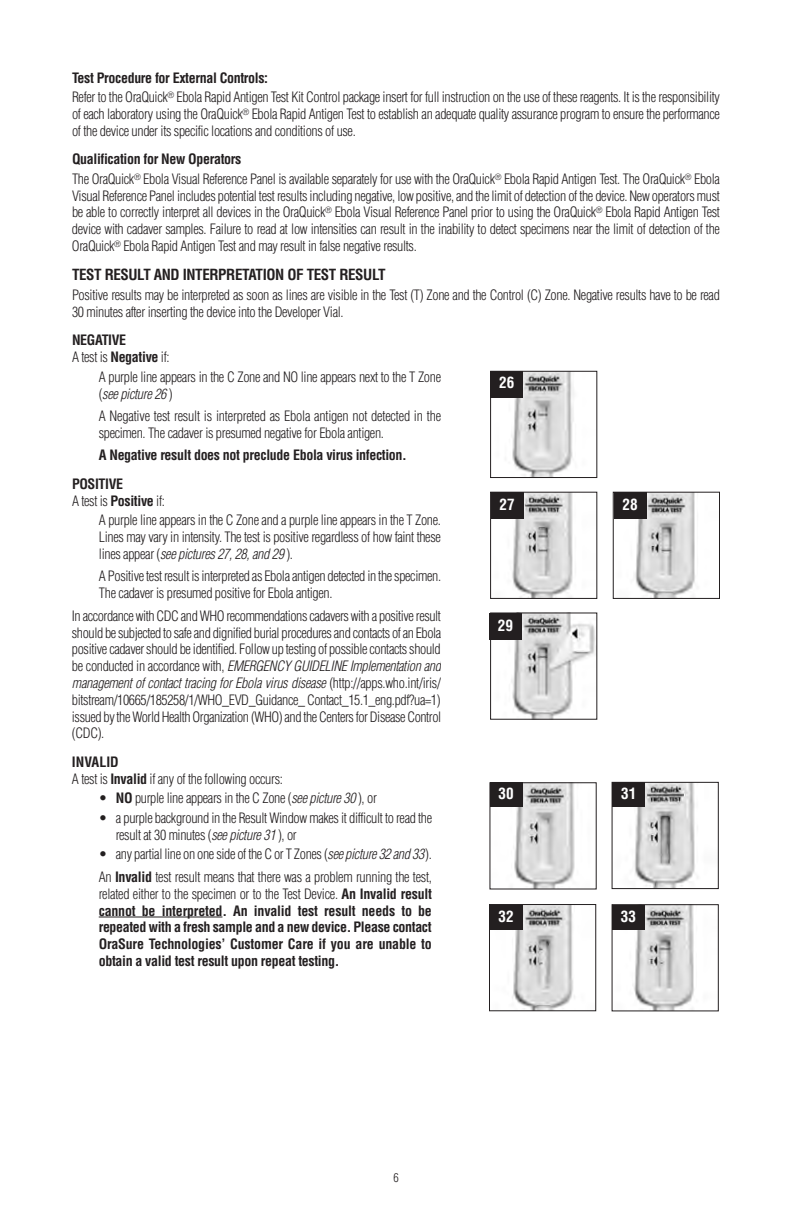
<style>
.page{position:relative;width:792px;height:1224px;background:#fff}
.page>*{position:absolute;margin:0;border:0;box-sizing:border-box;transform-origin:0 0}
.t1{font:700 condensed 15.2px "Helvetica";color:#fff}
.t2{font:700 condensed 15px "Helvetica";letter-spacing:-.025em;color:#231f20}
.t3{font:300 condensed 14px/16.8px "Helvetica";letter-spacing:-.025em;color:#231f20}
.t4{font:700 condensed 14px/16.8px "Helvetica";letter-spacing:-.025em;color:#231f20}
.t5{font:300 condensed 12px "Helvetica";color:#231f20}
.s1{font-weight:700}
.s2{font-weight:300}
.s3{font-style:italic}
</style>
<div class="page">
<hr style="left:99px;top:917px;width:123px;height:1px;background:#231f20">
<img style="left:512px;top:494px;width:61px;height:103px">
<div style="left:490px;top:492px;width:107px;height:107px;border:1px solid #231f20"></div>
<img style="left:511px;top:614px;width:84px;height:104px">
<div style="left:490px;top:612px;width:107px;height:108px;border:1px solid #231f20"></div>
<img style="left:634px;top:494px;width:61px;height:103px">
<div style="left:613px;top:492px;width:107px;height:107px;border:1px solid #231f20"></div>
<div style="left:491px;top:493px;width:33px;height:26px;background:#231f20"></div>
<div style="left:614px;top:493px;width:32px;height:26px;background:#231f20"></div>
<div style="left:489px;top:613px;width:33px;height:27px;background:#231f20"></div>
<img style="left:511px;top:373px;width:63px;height:103px">
<div style="left:490px;top:371px;width:107px;height:107px;border:1px solid #231f20"></div>
<div style="left:490px;top:371px;width:33px;height:27px;background:#231f20"></div>
<img style="left:514px;top:784px;width:61px;height:104px">
<img style="left:512px;top:906px;width:63px;height:103px">
<div style="left:489px;top:904px;width:107px;height:107px;border:1px solid #231f20"></div>
<img style="left:634px;top:784px;width:64px;height:103px">
<div style="left:612px;top:782px;width:107px;height:107px;border:1px solid #231f20"></div>
<div style="left:490px;top:782px;width:32px;height:25px;background:#231f20"></div>
<div style="left:612px;top:782px;width:33px;height:25px;background:#231f20"></div>
<div style="left:490px;top:905px;width:32px;height:25px;background:#231f20"></div>
<img style="left:634px;top:906px;width:60px;height:103px">
<div style="left:612px;top:904px;width:107px;height:107px;border:1px solid #231f20"></div>
<div style="left:612px;top:905px;width:33px;height:25px;background:#231f20"></div>
<p class="t3" style="left:72px;top:68px;width:650px;line-height:19.6px"><span class="s1">Test Procedure for External Controls:<br></span>Refer to the OraQuick<sup>®</sup> Ebola Rapid Antigen Test Kit Control package insert for full instruction on the use of these reagents. It is the responsibility</p>
<p class="t3" style="left:72px;top:106px;width:650px">of each laboratory using the OraQuick<sup>®</sup> Ebola Rapid Antigen Test to establish an adequate quality assurance program to ensure the performance of the device under its specific locations and conditions of use.</p>
<p class="t3" style="left:72px;top:149px;width:650px;line-height:19.6px"><span class="s1">Qualification for New Operators<br></span>The OraQuick<sup>®</sup> Ebola Visual Reference Panel is available separately for use with the OraQuick<sup>®</sup> Ebola Rapid Antigen Test. The OraQuick<sup>®</sup> Ebola</p>
<p class="t3" style="left:72px;top:187px;width:650px;text-align:justify">Visual Reference Panel includes potential test results including negative, low positive, and the limit of detection of the device. New operators must be able to correctly interpret all devices in the OraQuick<sup>®</sup> Ebola Visual Reference Panel prior to using the OraQuick<sup>®</sup> Ebola Rapid Antigen Test device with cadaver samples. Failure to read at low intensities can result in the inability to detect specimens near the limit of detection of the OraQuick<sup>®</sup> Ebola Rapid Antigen Test and may result in false negative results.</p>
<p class="t2" style="left:72px;top:266px;width:315px">TEST RESULT AND INTERPRETATION OF TEST RESULT</p>
<p class="t3" style="left:72px;top:287px;width:649px">Positive results may be interpreted as soon as lines are visible in the Test (T) Zone and the Control (C) Zone. Negative results have to be read<br>30 minutes after inserting the device into the Developer Vial.</p>
<p class="t4" style="left:72px;top:332px;width:99px">NEGATIVE<br><span class="s2">A test is</span> Negative <span class="s2">if:</span></p>
<p class="t3" style="left:99px;top:369px;width:344px">A purple line appears in the C Zone and NO line appears next to the T Zone (<span class="s3">see picture 26</span> )</p>
<p class="t3" style="left:99px;top:408px;width:344px">A Negative test result is interpreted as Ebola antigen not detected in the specimen. The cadaver is presumed negative for Ebola antigen.</p>
<p class="t4" style="left:72px;top:441px;width:336px;line-height:28.4px;text-indent:27px">A Negative result does not preclude Ebola virus infection.<br>POSITIVE</p>
<p class="t3" style="left:99px;top:491px;width:344px;line-height:19.6px;text-indent:-27px">A test is <span class="s1">Positive</span> if:<br>A purple line appears in the C Zone and a purple line appears in the T Zone.</p>
<p class="t3" style="left:99px;top:529px;width:343px">Lines may vary in intensity. The test is positive regardless of how faint these lines appear (<span class="s3">see pictures 27, 28, and 29</span> ).</p>
<p class="t3" style="left:99px;top:568px;width:344px">A Positive test result is interpreted as Ebola antigen detected in the specimen.<br>The cadaver is presumed positive for Ebola antigen.</p>
<p class="t3" style="left:72px;top:608px;width:371px;text-align:justify">In accordance with CDC and WHO recommendations cadavers with a positive result should be subjected to safe and dignified burial procedures and contacts of an Ebola positive cadaver should be identified. Follow up testing of possible contacts should be conducted in accordance with, <span class="s3">EMERGENCY GUIDELINE Implementation and management of contact tracing for Ebola virus disease</span> (http://apps.who.int/iris/ bitstream/10665/185258/1/WHO_EVD_Guidance_ Contact_15.1_eng.pdf?ua=1) issued by the World Health Organization (WHO) and the Centers for Disease Control (CDC).</p>
<p class="t3" style="left:72px;top:753px;width:212px"><span class="s1">INVALID<br></span>A test is <span class="s1">Invalid</span> if any of the following occurs:</p>
<p class="t3" style="left:99px;top:790px;width:280px">• <span class="s1">NO</span> purple line appears in the C Zone (<span class="s3">see picture 30</span> ), or</p>
<p class="t3" style="left:116px;top:810px;width:318px;text-indent:-17px">• a purple background in the Result Window makes it difficult to read the result at 30 minutes (<span class="s3">see picture 31</span> ), or</p>
<p class="t3" style="left:99px;top:843px;width:335px;line-height:22.6px">• any partial line on one side of the C or T Zones (<span class="s3">see picture 32 and 33</span>).<br>An <span class="s1">Invalid</span> test result means that there was a problem running the test,</p>
<p class="t4" style="left:99px;top:886px;width:335px;text-align:justify"><span class="s2">related either to the specimen or to the Test Device.</span> An Invalid result cannot be interpreted. An invalid test result needs to be repeated with a fresh sample and a new device. Please contact OraSure Technologies’ Customer Care if you are unable to obtain a valid test result upon repeat testing.</p>
<p class="t1" style="left:499px;top:374px;width:17px">26</p>
<p class="t1" style="left:500px;top:496px;width:17px">27</p>
<p class="t1" style="left:622px;top:496px;width:17px">28</p>
<p class="t1" style="left:498px;top:616px;width:17px">29</p>
<p class="t1" style="left:498px;top:785px;width:17px">30</p>
<p class="t1" style="left:621px;top:785px;width:17px">31</p>
<p class="t1" style="left:498px;top:907px;width:17px">32</p>
<p class="t1" style="left:621px;top:908px;width:17px">33</p>
<p class="t5" style="left:393px;top:1170px;width:7px">6</p>
</div>
